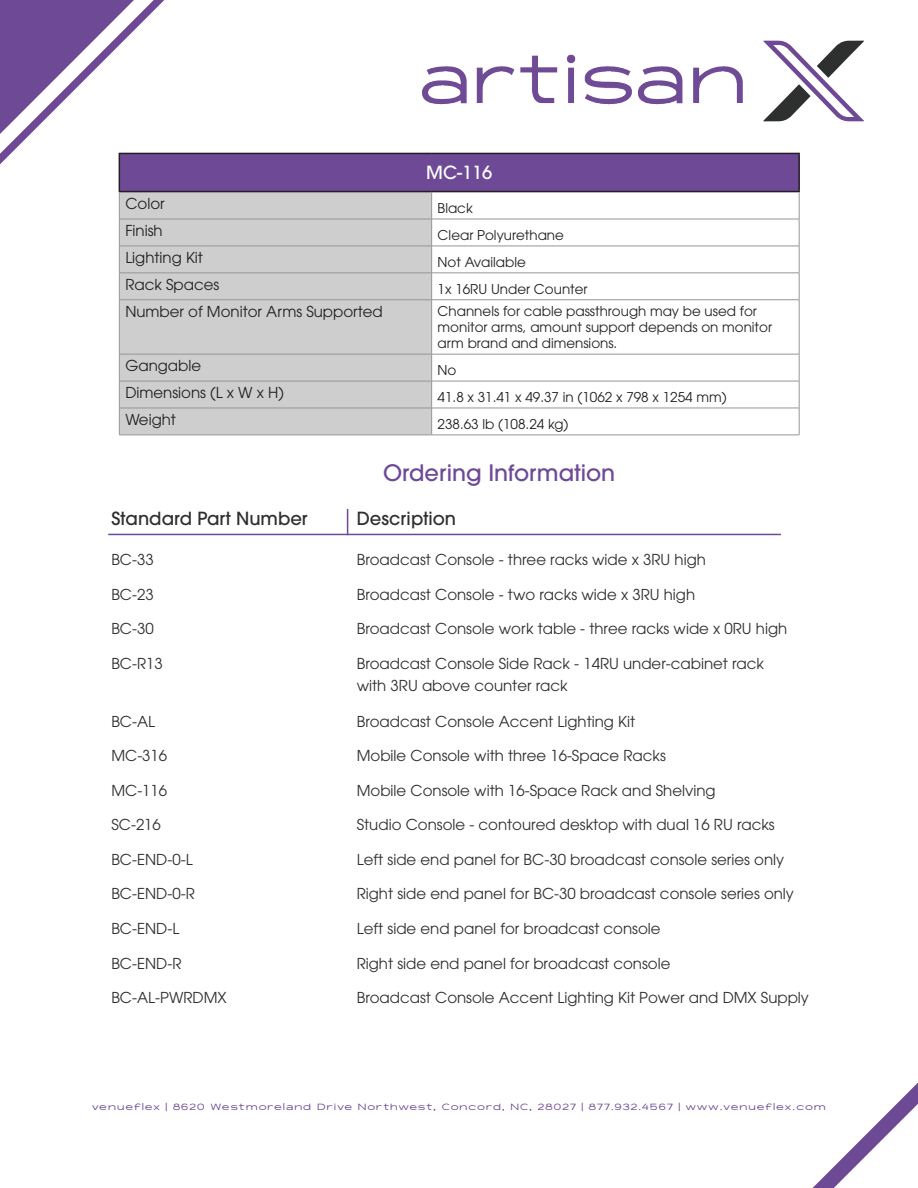
<style>
.page{position:relative;width:918px;height:1188px;background:#fff}
.page>*{position:absolute;margin:0;border:0;box-sizing:border-box;transform-origin:0 0}
.SectionHeader{font:500 22.5px "ITC Avant Garde Pro";color:#6e4996}
.SectionHeader-2{font:500 18px "ITC Avant Garde Pro";color:#2e2f2e}
.t1{font:500 18px "ITC Avant Garde Pro";color:#fff}
.SectionHeader-3{font:15px/22.5px "ITC Avant Garde Pro";color:#2e2f2e}
.t2{font:15px "ITC Avant Garde Pro";color:#231f20}
.SpecTableColHeader{font:13.5px/16.2px "ITC Avant Garde Pro";color:#231f20}
.t3{font:300 10.5px "Armada CPC";letter-spacing:.05em;color:#6e4996}
</style>
<div class="page">
<svg style="left:0;top:0;width:237px;height:288px"></svg>
<svg style="left:812px;top:1082px;width:106px;height:106px"></svg>
<svg style="left:763px;top:41px;width:101px;height:80px"></svg>
<img style="left:422px;top:54px;width:321px;height:51px">
<div style="left:119px;top:153px;width:680px;height:39px;background:#6e4996"></div>
<div style="left:120px;top:192px;width:311px;height:243px;background:#cfcece"></div>
<hr style="left:119px;top:153px;width:313px;height:1px;background:#231f20">
<hr style="left:119px;top:154px;width:1px;height:37px;background:#231f20">
<hr style="left:432px;top:153px;width:368px;height:1px;background:#231f20">
<hr style="left:798px;top:154px;width:2px;height:37px;background:#231f20">
<hr style="left:119px;top:191px;width:313px;height:1px;background:#231f20">
<hr style="left:432px;top:191px;width:368px;height:1px;background:#231f20">
<hr style="left:119px;top:219px;width:313px;height:1px;background:#939698">
<hr style="left:432px;top:219px;width:367px;height:1px;background:#939698">
<hr style="left:119px;top:246px;width:313px;height:1px;background:#939698">
<hr style="left:432px;top:246px;width:367px;height:1px;background:#939698">
<hr style="left:119px;top:273px;width:313px;height:1px;background:#939698">
<svg style="left:119px;top:192px;width:1px;height:108px"></svg>
<hr style="left:432px;top:273px;width:367px;height:1px;background:#939698">
<svg style="left:431px;top:192px;width:1px;height:108px"></svg>
<svg style="left:799px;top:192px;width:1px;height:108px"></svg>
<hr style="left:119px;top:300px;width:313px;height:1px;background:#939698">
<hr style="left:119px;top:300px;width:1px;height:54px;background:#939698">
<hr style="left:432px;top:300px;width:367px;height:1px;background:#939698">
<hr style="left:431px;top:300px;width:1px;height:54px;background:#939698">
<hr style="left:799px;top:300px;width:1px;height:54px;background:#939698">
<hr style="left:119px;top:354px;width:313px;height:1px;background:#939698">
<hr style="left:432px;top:354px;width:367px;height:1px;background:#939698">
<hr style="left:119px;top:381px;width:313px;height:1px;background:#939698">
<hr style="left:432px;top:381px;width:367px;height:1px;background:#939698">
<hr style="left:119px;top:408px;width:313px;height:1px;background:#939698">
<svg style="left:119px;top:354px;width:1px;height:81px"></svg>
<hr style="left:432px;top:408px;width:367px;height:1px;background:#939698">
<svg style="left:431px;top:354px;width:1px;height:81px"></svg>
<svg style="left:799px;top:354px;width:1px;height:81px"></svg>
<hr style="left:119px;top:435px;width:313px;height:1px;background:#939698">
<hr style="left:432px;top:435px;width:367px;height:1px;background:#939698">
<hr style="left:108px;top:534px;width:673px;height:1px;background:#6e4996">
<svg style="left:347px;top:509px;width:1px;height:25px"></svg>
<p class="t1" style="left:426px;top:161px;width:67px">MC-116</p>
<p class="t2" style="left:125px;top:194px;width:41px">Color</p>
<p class="SpecTableColHeader" style="left:438px;top:200px;width:37px">Black</p>
<p class="t2" style="left:125px;top:221px;width:39px">Finish</p>
<p class="SpecTableColHeader" style="left:438px;top:227px;width:128px">Clear Polyurethane</p>
<p class="t2" style="left:125px;top:248px;width:79px">Lighting Kit</p>
<p class="SpecTableColHeader" style="left:438px;top:254px;width:90px">Not Available</p>
<p class="t2" style="left:125px;top:275px;width:95px">Rack Spaces</p>
<p class="SpecTableColHeader" style="left:438px;top:281px;width:152px">1x 16RU Under Counter</p>
<p class="t2" style="left:125px;top:302px;width:259px">Number of Monitor Arms Supported</p>
<p class="SpecTableColHeader" style="left:438px;top:303px;width:336px">Channels for cable passthrough may be used for monitor arms, amount support depends on monitor arm brand and dimensions.</p>
<p class="t2" style="left:125px;top:356px;width:77px">Gangable</p>
<p class="SpecTableColHeader" style="left:438px;top:362px;width:20px">No</p>
<p class="t2" style="left:125px;top:383px;width:160px">Dimensions (L x W x H)</p>
<p class="SpecTableColHeader" style="left:438px;top:389px;width:291px">41.8 x 31.41 x 49.37 in (1062 x 798 x 1254 mm)</p>
<p class="t2" style="left:125px;top:410px;width:52px">Weight</p>
<p class="SpecTableColHeader" style="left:438px;top:416px;width:132px">238.63 lb (108.24 kg)</p>
<p class="SectionHeader" style="left:383px;top:458px;width:234px">Ordering Information</p>
<p class="SectionHeader-2" style="left:111px;top:507px;width:198px">Standard Part Number</p>
<p class="SectionHeader-2" style="left:357px;top:507px;width:101px">Description</p>
<p class="SectionHeader-3" style="left:111px;top:548px;width:44px">BC-33</p>
<p class="SectionHeader-3" style="left:357px;top:548px;width:351px">Broadcast Console - three racks wide x 3RU high</p>
<p class="SectionHeader-3" style="left:111px;top:583px;width:44px">BC-23</p>
<p class="SectionHeader-3" style="left:357px;top:583px;width:340px">Broadcast Console - two racks wide x 3RU high</p>
<p class="SectionHeader-3" style="left:111px;top:617px;width:44px">BC-30</p>
<p class="SectionHeader-3" style="left:357px;top:617px;width:432px">Broadcast Console work table - three racks wide x 0RU high</p>
<p class="SectionHeader-3" style="left:111px;top:652px;width:53px">BC-R13</p>
<p class="SectionHeader-3" style="left:357px;top:652px;width:409px">Broadcast Console Side Rack - 14RU under-cabinet rack with 3RU above counter rack</p>
<p class="SectionHeader-3" style="left:111px;top:710px;width:45px">BC-AL</p>
<p class="SectionHeader-3" style="left:357px;top:710px;width:280px">Broadcast Console Accent Lighting Kit</p>
<p class="SectionHeader-3" style="left:111px;top:744px;width:57px">MC-316</p>
<p class="SectionHeader-3" style="left:357px;top:744px;width:311px">Mobile Console with three 16-Space Racks</p>
<p class="SectionHeader-3" style="left:111px;top:779px;width:57px">MC-116</p>
<p class="SectionHeader-3" style="left:357px;top:779px;width:360px">Mobile Console with 16-Space Rack and Shelving</p>
<p class="SectionHeader-3" style="left:111px;top:813px;width:51px">SC-216</p>
<p class="SectionHeader-3" style="left:357px;top:813px;width:419px">Studio Console - contoured desktop with dual 16 RU racks</p>
<p class="SectionHeader-3" style="left:111px;top:848px;width:83px">BC-END-0-L</p>
<p class="SectionHeader-3" style="left:357px;top:848px;width:429px">Left side end panel for BC-30 broadcast console series only</p>
<p class="SectionHeader-3" style="left:111px;top:882px;width:85px">BC-END-0-R</p>
<p class="SectionHeader-3" style="left:357px;top:882px;width:439px">Right side end panel for BC-30 broadcast console series only</p>
<p class="SectionHeader-3" style="left:111px;top:917px;width:69px">BC-END-L</p>
<p class="SectionHeader-3" style="left:357px;top:917px;width:305px">Left side end panel for broadcast console</p>
<p class="SectionHeader-3" style="left:111px;top:952px;width:72px">BC-END-R</p>
<p class="SectionHeader-3" style="left:357px;top:952px;width:315px">Right side end panel for broadcast console</p>
<p class="SectionHeader-3" style="left:111px;top:986px;width:117px">BC-AL-PWRDMX</p>
<p class="SectionHeader-3" style="left:357px;top:986px;width:454px">Broadcast Console Accent Lighting Kit Power and DMX Supply</p>
<p class="t3" style="left:92px;top:1099px;width:736px">venueflex | 8620 Westmoreland Drive Northwest, Concord, NC, 28027 | 877.932.4567 | www.venueflex.com</p>
</div>
